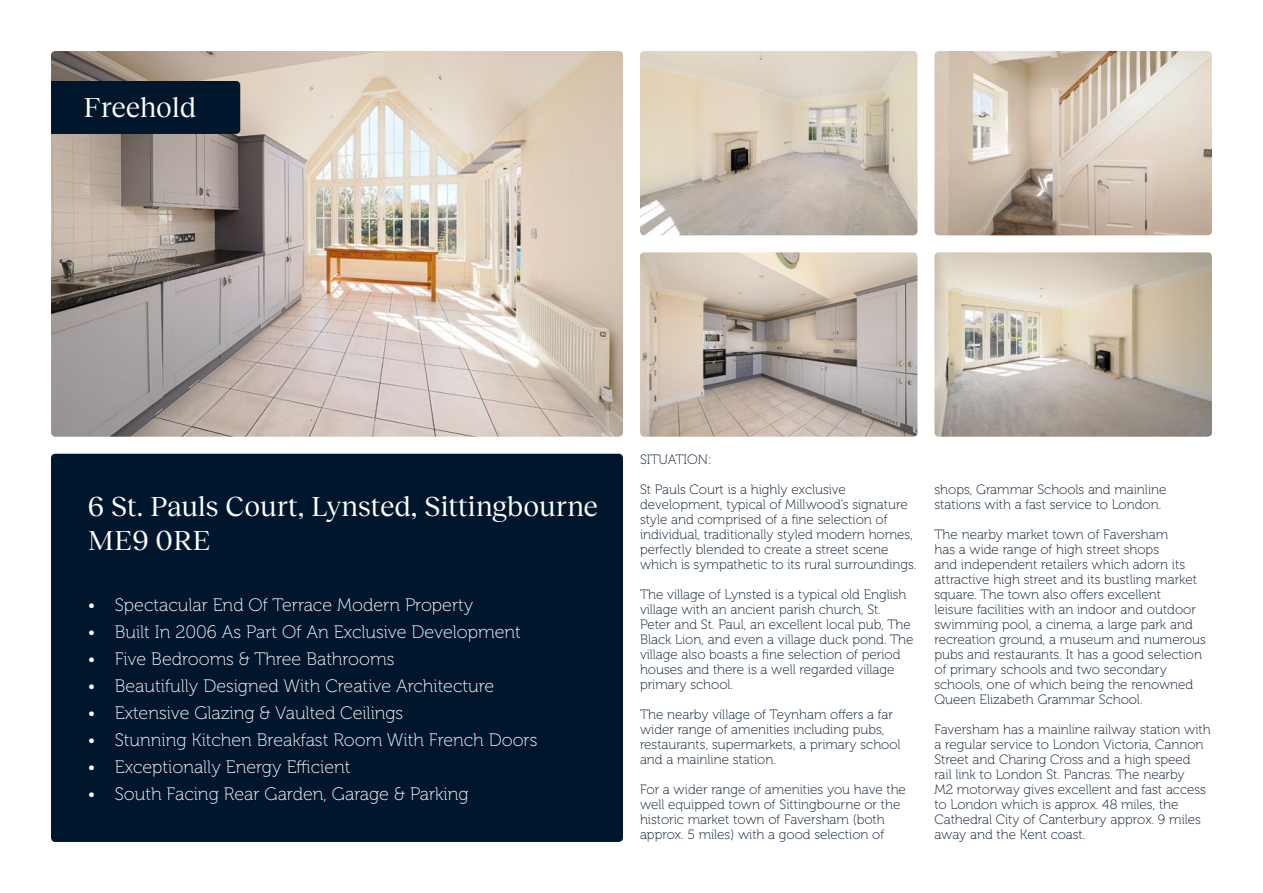
<style>
.page{position:relative;width:1263px;height:893px;background:#fff}
.page>*{position:absolute;margin:0;border:0;box-sizing:border-box;transform-origin:0 0}
.t1{font:28.5px/34px "Reckless Neue";color:#fff}
.t2{font:18px "Museo 100";color:#fff}
.t3{font:13.5px/15px "Museo 100";color:#00162c}
</style>
<div class="page">
<div style="left:51px;top:454px;width:572px;height:388px;background:#00162c;border-radius:4px"></div>
<img style="left:51px;top:51px;width:572px;height:386px">
<img style="left:640px;top:51px;width:277px;height:184px">
<img style="left:640px;top:252px;width:277px;height:185px">
<img style="left:934px;top:51px;width:278px;height:184px">
<img style="left:934px;top:252px;width:278px;height:185px">
<div style="left:51px;top:81px;width:189px;height:53px;background:#00162c"></div>
<h1 class="t1" style="left:84px;top:89px;width:114px">Freehold</h1>
<h1 class="t1" style="left:88px;top:487px;width:512px">6 St. Pauls Court, Lynsted, Sittingbourne<br>ME9 0RE</h1>
<h2 class="t2" style="left:88px;top:595px;width:387px">• Spectacular End Of Terrace Modern Property</h2>
<h2 class="t2" style="left:88px;top:622px;width:435px">• Built In 2006 As Part Of An Exclusive Development</h2>
<h2 class="t2" style="left:88px;top:649px;width:308px">• Five Bedrooms &amp; Three Bathrooms</h2>
<h2 class="t2" style="left:88px;top:676px;width:408px">• Beautifully Designed With Creative Architecture</h2>
<h2 class="t2" style="left:88px;top:703px;width:317px">• Extensive Glazing &amp; Vaulted Ceilings</h2>
<h2 class="t2" style="left:88px;top:730px;width:451px">• Stunning Kitchen Breakfast Room With French Doors</h2>
<h2 class="t2" style="left:88px;top:757px;width:264px">• Exceptionally Energy Efficient</h2>
<h2 class="t2" style="left:88px;top:784px;width:382px">• South Facing Rear Garden, Garage &amp; Parking</h2>
<p class="t3" style="left:640px;top:452px;width:73px">SITUATION:</p>
<p class="t3" style="left:640px;top:482px;width:278px">St Pauls Court is a highly exclusive development, typical of Millwood’s signature style and comprised of a fine selection of individual, traditionally styled modern homes, perfectly blended to create a street scene which is sympathetic to its rural surroundings.</p>
<p class="t3" style="left:640px;top:587px;width:275px">The village of Lynsted is a typical old English village with an ancient parish church, St.<br>Peter and St. Paul, an excellent local pub, The Black Lion, and even a village duck pond. The village also boasts a fine selection of period houses and there is a well regarded village primary school.</p>
<p class="t3" style="left:640px;top:707px;width:262px">The nearby village of Teynham offers a far wider range of amenities including pubs, restaurants, supermarkets, a primary school and a mainline station.</p>
<p class="t3" style="left:640px;top:782px;width:267px">For a wider range of amenities you have the well equipped town of Sittingbourne or the historic market town of Faversham (both approx. 5 miles) with a good selection of</p>
<p class="t3" style="left:934px;top:482px;width:233px">shops, Grammar Schools and mainline stations with a fast service to London.</p>
<p class="t3" style="left:934px;top:527px;width:273px">The nearby market town of Faversham<br>has a wide range of high street shops<br>and independent retailers which adorn its attractive high street and its bustling market square. The town also offers excellent<br>leisure facilities with an indoor and outdoor swimming pool, a cinema, a large park and recreation ground, a museum and numerous pubs and restaurants. It has a good selection of primary schools and two secondary schools, one of which being the renowned Queen Elizabeth Grammar School.</p>
<p class="t3" style="left:934px;top:722px;width:278px">Faversham has a mainline railway station with a regular service to London Victoria, Cannon Street and Charing Cross and a high speed rail link to London St. Pancras. The nearby<br>M2 motorway gives excellent and fast access to London which is approx. 48 miles, the Cathedral City of Canterbury approx. 9 miles away and the Kent coast.</p>
</div>
